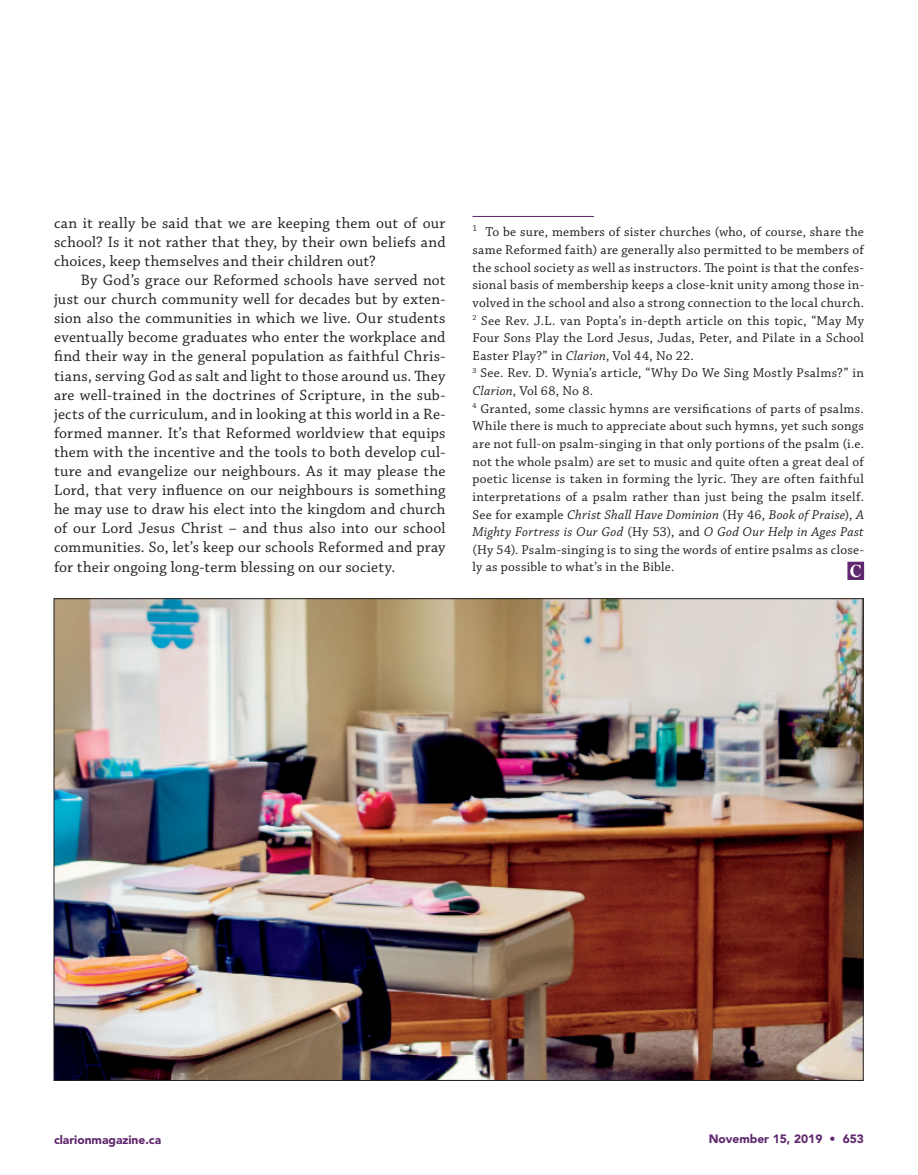
<style>
.page{position:relative;width:918px;height:1175px;background:#fff}
.page>*{position:absolute;margin:0;border:0;box-sizing:border-box;transform-origin:0 0}
.t1{font:700 16.5px "Century Old Style Std";color:#fff}
.t2{font:15.75px/19px "Chaparral Pro";letter-spacing:.015em;color:#231f20;text-align:justify}
.t3{font:13.5px/17.7px "Chaparral Pro";letter-spacing:.02em;color:#231f20}
.t4{font:900 12px "Avenir";color:#5f276d}
.s1{font-style:italic}
</style>
<div class="page">
<hr style="left:472px;top:216px;width:122px;height:1px;background:#5f276d">
<div style="left:848px;top:562px;width:16px;height:17px;background:#5f276d"></div>
<div style="left:848px;top:562px;width:16px;height:18px;border:1px solid #5f276d"></div>
<img style="left:56px;top:600px;width:806px;height:478px">
<p class="t2" style="left:54px;top:214px;width:393px">can it really be said that we are keeping them out of our school? Is it not rather that they, by their own beliefs and choices, keep themselves and their children out?</p>
<p class="t2" style="left:54px;top:271px;width:393px;text-indent:27px">By God’s grace our Reformed schools have served not just our church community well for decades but by exten&shy;sion also the communities in which we live. Our students eventually become graduates who enter the workplace and find their way in the general population as faithful Chris&shy;tians, serving God as salt and light to those around us. They are well-trained in the doctrines of Scripture, in the sub&shy;jects of the curriculum, and in looking at this world in a Re&shy;formed manner. It’s that Reformed worldview that equips them with the incentive and the tools to both develop cul&shy;ture and evangelize our neighbours. As it may please the Lord, that very influence on our neighbours is something he may use to draw his elect into the kingdom and church of our Lord Jesus Christ – and thus also into our school communities. So, let’s keep our schools Reformed and pray for their ongoing long-term blessing on our society.</p>
<p class="t3" style="left:472px;top:224px;width:393px"><sup>1</sup> To be sure, members of sister churches (who, of course, share the same Reformed faith) are generally also permitted to be members of the school society as well as instructors. The point is that the confes&shy;sional basis of membership keeps a close-knit unity among those in&shy;volved in the school and also a strong connection to the local church.<br><sup>2</sup> See Rev. J.L. van Popta’s in-depth article on this topic, “May My Four Sons Play the Lord Jesus, Judas, Peter, and Pilate in a School Easter Play?” in <span class="s1">Clarion</span>, Vol 44, No 22.<br><sup>3</sup> See. Rev. D. Wynia’s article, “Why Do We Sing Mostly Psalms?” in <span class="s1">Clarion</span>, Vol 68, No 8.<br><sup>4</sup> Granted, some classic hymns are versifications of parts of psalms.<br>While there is much to appreciate about such hymns, yet such songs are not full-on psalm-singing in that only portions of the psalm (i.e. not the whole psalm) are set to music and quite often a great deal of poetic license is taken in forming the lyric. They are often faithful interpretations of a psalm rather than just being the psalm itself.<br>See for example <span class="s1">Christ Shall Have Dominion</span> (Hy 46, <span class="s1">Book of Praise</span>), <span class="s1">A Mighty Fortress is Our God</span> (Hy 53), and <span class="s1">O God Our Help in Ages Past </span>(Hy 54). Psalm-singing is to sing the words of entire psalms as close&shy;ly as possible to what’s in the Bible.</p>
<p class="t1" style="left:850px;top:560px;width:13px">C</p>
<p class="t4" style="left:54px;top:1132px;width:109px">clarionmagazine.ca</p>
<p class="t4" style="left:709px;top:1131px;width:157px">November 15, 2019 • 653</p>
</div>
